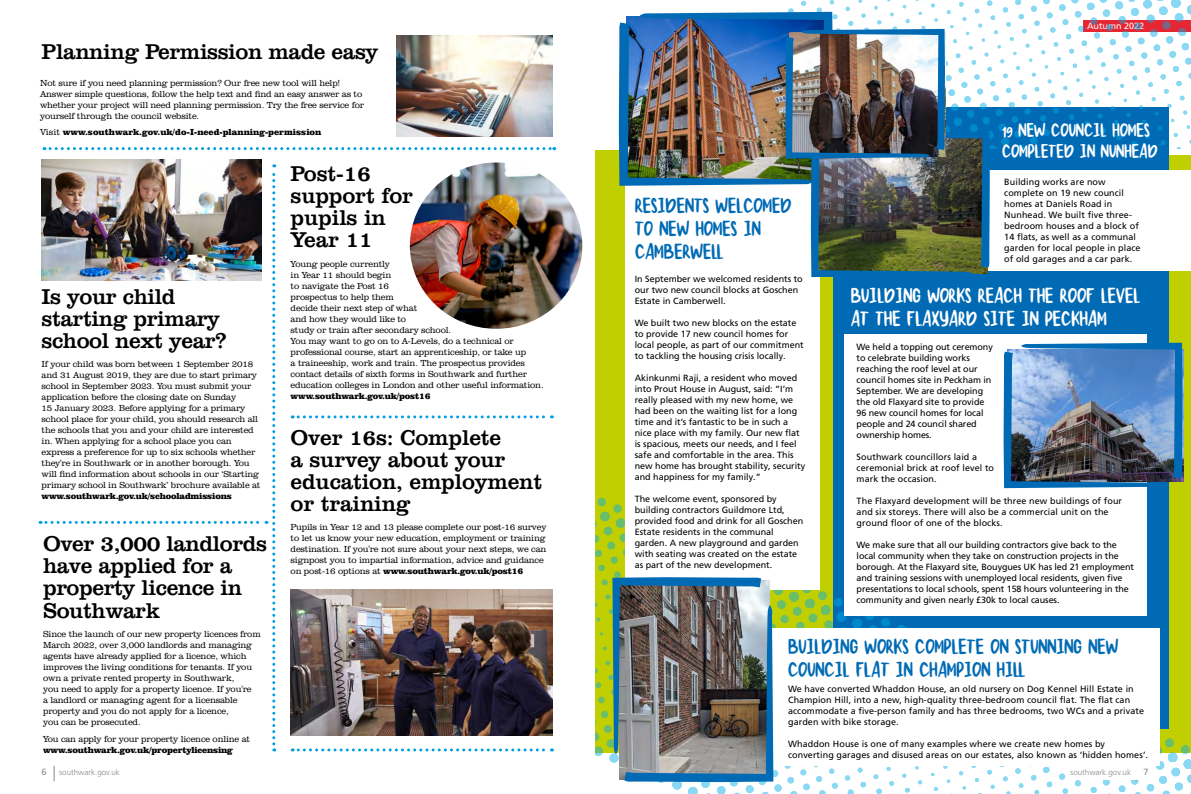
<style>
.page{position:relative;width:1191px;height:794px;background:#fff}
.page>*{position:absolute;margin:0;border:0;box-sizing:border-box;transform-origin:0 0}
.t1{font:22px/22.1px "Clarendon BT";letter-spacing:-.02em;color:#000}
.t2{font:21px/23px "Jenthill Caps";color:#006ab4}
.t3{font:21px/23px "Jenthill Caps";color:#fff}
.t4{font:18.9px/20.7px "Jenthill Caps";color:#fff}
.t5{font:9px/11px "Frutiger LT Pro";color:#000}
.t6{font:300 9px/11px "Clarendon BT";letter-spacing:-.02em;color:#000}
.t7{font:900 9px "Clarendon BT";letter-spacing:-.02em;color:#000}
.t8{font:900 9px "Clarendon BT";color:#000}
.t9{font:9px "Frutiger LT Pro";color:#fff}
.t10{font:9px "Frutiger LT Pro";color:#878787}
.t11{font:300 8px "Frutiger LT Pro";color:#878787}
.s1{font-weight:300}
.s2{font-weight:900}
</style>
<div class="page">
<div style="left:595px;top:150px;width:291px;height:603px;background:#c1ce00"></div>
<div style="left:833px;top:107px;width:335px;height:622px;background:#006ab4"></div>
<div style="left:624px;top:181px;width:195px;height:408px;background:#fff"></div>
<div style="left:844px;top:334px;width:302px;height:282px;background:#fff"></div>
<svg style="left:54px;top:766px;width:1px;height:15px"></svg>
<svg style="left:292px;top:415px;width:260px;height:3px"></svg>
<svg style="left:44px;top:147px;width:511px;height:3px"></svg>
<svg style="left:40px;top:164px;width:235px;height:587px"></svg>
<img style="left:397px;top:36px;width:156px;height:100px">
<img style="left:42px;top:160px;width:219px;height:121px">
<img style="left:410px;top:162px;width:172px;height:167px">
<img style="left:619px;top:0;width:572px;height:277px">
<svg style="left:292px;top:748px;width:260px;height:3px"></svg>
<img style="left:291px;top:589px;width:262px;height:147px">
<svg style="left:595px;top:497px;width:596px;height:297px"></svg>
<img style="left:1003px;top:343px;width:179px;height:145px">
<p class="t9" style="left:1087px;top:21px;width:59px">Autumn 2022</p>
<p class="t1" style="left:42px;top:40px;width:338px">Planning Permission made easy</p>
<p class="t6" style="left:40px;top:77px;width:325px">Not sure if you need planning permission? Our free new tool will help!<br>Answer simple questions, follow the help text and fnd an easy answer as to whether your project will need planning permission. Try the free service for yourself through the council website.</p>
<p class="t8" style="left:40px;top:127px;width:283px"><span class="s1">Visit</span> www.southwark.gov.uk/do-I-need-planning-permission</p>
<p class="t1" style="left:291px;top:162px;width:124px">Post-16 support for pupils in<br>Year 11</p>
<p class="t6" style="left:291px;top:258px;width:255px">Young people currently<br>in Year 11 should begin<br>to navigate the Post 16<br>prospectus to help them<br>decide their next step of what<br>and how they would like to<br>study or train after secondary school.<br>You may want to go on to A-Levels, do a technical or professional course, start an apprenticeship, or take up<br>a traineeship, work and train. The prospectus provides contact details of sixth forms in Southwark and further education colleges in London and other useful information.</p>
<p class="t7" style="left:291px;top:390px;width:141px">www.southwark.gov.uk/post16</p>
<p class="t1" style="left:291px;top:425px;width:253px">Over 16s: Complete<br>a survey about your education, employment or training</p>
<p class="t6" style="left:291px;top:521px;width:257px">Pupils in Year 12 and 13 please complete our post-16 survey to let us know your new education, employment or training destination. If you're not sure about your next steps, we can signpost you to impartial information, advice and guidance on post-16 options at <span class="s2">www.southwark.gov.uk/post16</span></p>
<p class="t4" style="left:1002px;top:120px;width:157px">19 NEW COUNCIL HOMES<br>COMPLETED IN NUNHEAD</p>
<p class="t5" style="left:1004px;top:177px;width:138px">Building works are now complete on 19 new council homes at Daniels Road in<br>Nunhead. We built fve three&shy;bedroom houses and a block of<br>14 fats, as well as a communal garden for local people in place of old garages and a car park.</p>
<p class="t2" style="left:635px;top:195px;width:158px">RESIDENTS WELCOMED<br>TO NEW HOMES IN<br>CAMBERWELL</p>
<p class="t5" style="left:634px;top:274px;width:170px">In September we welcomed residents to our two new council blocks at Goschen<br>Estate in Camberwell.</p>
<p class="t5" style="left:634px;top:318px;width:163px">We built two new blocks on the estate</p>
<p class="t3" style="left:851px;top:284px;width:291px">BUILDING WORKS REACH THE ROOF LEVEL<br>AT THE FLAXYARD SITE IN PECKHAM</p>
<p class="t1" style="left:42px;top:284px;width:186px">Is your child starting primary school next year?</p>
<p class="t6" style="left:42px;top:358px;width:220px">If your child was born between 1 September 2018 and 31 August 2019, they are due to start primary school in September 2023. You must submit your application before the closing date on Sunday<br>15 January 2023. Before applying for a primary school place for your child, you should research all the schools that you and your child are interested in. When applying for a school place you can express a preference for up to six schools whether they're in Southwark or in another borough. You will fnd information about schools in our ‘Starting primary school in Southwark’ brochure available at</p>
<p class="t7" style="left:42px;top:490px;width:192px">www.southwark.gov.uk/schooladmissions</p>
<p class="t1" style="left:43px;top:532px;width:226px">Over 3,000 landlords have applied for a property licence in<br>Southwark</p>
<p class="t6" style="left:43px;top:628px;width:219px">Since the launch of our new property licences from March 2022, over 3,000 landlords and managing agents have already applied for a licence, which improves the living conditions for tenants. If you own a private rented property in Southwark,<br>you need to apply for a property licence. If you're<br>a landlord or managing agent for a licensable property and you do not apply for a licence,<br>you can be prosecuted.</p>
<p class="t6" style="left:43px;top:733px;width:209px">You can apply for your property licence online at</p>
<p class="t7" style="left:43px;top:744px;width:191px">www.southwark.gov.uk/propertylicensing</p>
<p class="t11" style="left:59px;top:768px;width:62px">southwark.gov.uk</p>
<p class="t5" style="left:634px;top:329px;width:171px">to provide 17 new council homes for local people, as part of our commitment to tackling the housing crisis locally.</p>
<p class="t5" style="left:634px;top:373px;width:172px">Akinkunmi Raji, a resident who moved into Prout House in August, said: “I’m really pleased with my new home, we had been on the waiting list for a long time and it’s fantastic to be in such a nice place with my family. Our new fat is spacious, meets our needs, and I feel safe and comfortable in the area. This new home has brought stability, security and happiness for my family.”</p>
<p class="t5" style="left:634px;top:494px;width:170px">The welcome event, sponsored by building contractors Guildmore Ltd, provided food and drink for all Goschen Estate residents in the communal garden. A new playground and garden with seating was created on the estate as part of the new development.</p>
<p class="t5" style="left:856px;top:342px;width:138px">We held a topping out ceremony to celebrate building works reaching the roof level at our council homes site in Peckham in<br>September. We are developing the old Flaxyard site to provide<br>96 new council homes for local people and 24 council shared ownership homes.</p>
<p class="t5" style="left:856px;top:452px;width:139px">Southwark councillors laid a ceremonial brick at roof level to mark the occasion.</p>
<p class="t5" style="left:856px;top:496px;width:267px">The Flaxyard development will be three new buildings of four and six storeys. There will also be a commercial unit on the ground foor of one of the blocks.</p>
<p class="t5" style="left:856px;top:540px;width:279px">We make sure that all our building contractors give back to the local community when they take on construction projects in the borough. At the Flaxyard site, Bouygues UK has led 21 employment and training sessions with unemployed local residents, given fve presentations to local schools, spent 158 hours volunteering in the community and given nearly £30k to local causes.</p>
<p class="t2" style="left:788px;top:636px;width:332px">BUILDING WORKS COMPLETE ON STUNNING NEW<br>COUNCIL FLAT IN CHAMPION HILL</p>
<p class="t5" style="left:788px;top:683px;width:357px">We have converted Whaddon House, an old nursery on Dog Kennel Hill Estate in Champion Hill, into a new, high-quality three-bedroom council fat. The fat can accommodate a fve-person family and has three bedrooms, two WCs and a private garden with bike storage.</p>
<p class="t5" style="left:788px;top:738px;width:361px">Whaddon House is one of many examples where we create new homes by converting garages and disused areas on our estates, also known as ‘hidden homes’.</p>
<p class="t10" style="left:42px;top:767px;width:7px">6</p>
<p class="t11" style="left:1070px;top:768px;width:62px">southwark.gov.uk</p>
<p class="t10" style="left:1143px;top:767px;width:7px">7</p>
</div>
